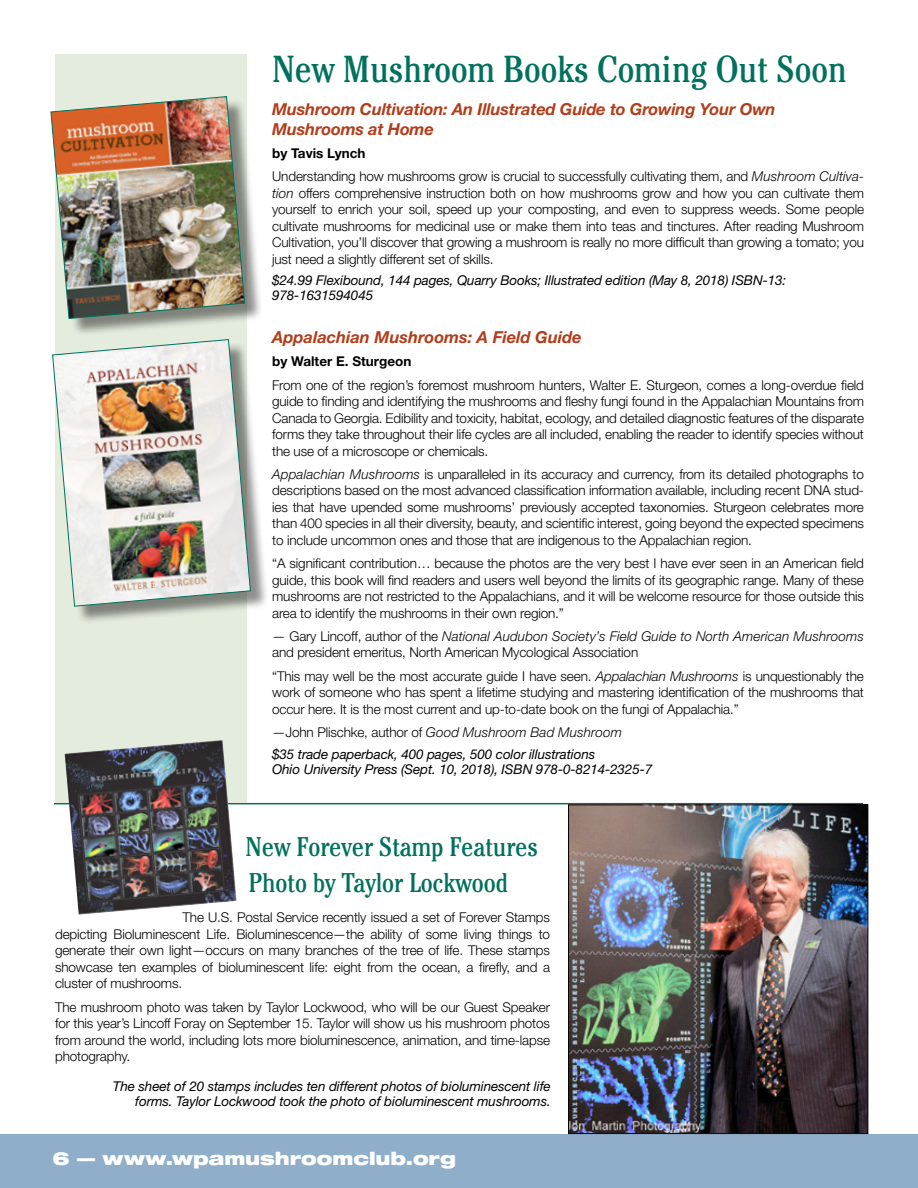
<style>
.page{position:relative;width:918px;height:1188px;background:#fff}
.page>*{position:absolute;margin:0;border:0;box-sizing:border-box;transform-origin:0 0}
.t1{font:condensed 37.5px "Cheltenham Std";color:#00715c}
.t2{font:condensed 27px/36px "Cheltenham Std";color:#00715c}
.t3{font:900 expanded 18px "Helvetica Neue";color:#fff}
.t4{font:italic 700 16.5px/19.5px "Helvetica Neue";letter-spacing:-.01em;color:#b23d1a}
.t5{font:300 13.5px/16.5px "Helvetica Neue";letter-spacing:-.01em;color:#000;text-align:justify}
.t6{font:italic 13.5px/15px "Helvetica Neue";letter-spacing:-.01em;color:#000}
.t7{font:700 13.5px "Helvetica Neue";color:#000}
.s1{font-weight:700}
.s2{font-style:italic}
.s3{font-weight:300;font-style:normal}
.s4{font-weight:300}
</style>
<div class="page">
<div style="left:0;top:1134px;width:918px;height:54px;background:#8eaec9"></div>
<hr style="left:54px;top:803px;width:809px;height:1px;background:#00715c">
<div style="left:55px;top:54px;width:191px;height:749px;background:#e4ecde"></div>
<div style="left:55px;top:342px;width:214px;height:283px;background:#000;opacity:.45"></div>
<img style="left:52px;top:339px;width:199px;height:268px">
<div style="left:53px;top:99px;width:210px;height:238px;background:#000;opacity:.45"></div>
<img style="left:50px;top:96px;width:195px;height:223px">
<img style="left:570px;top:806px;width:296px;height:326px">
<div style="left:568px;top:804px;width:300px;height:330px;border:1px solid #000"></div>
<img style="left:65px;top:740px;width:172px;height:175px">
<h1 class="t1" style="left:272px;top:47px;width:576px">New Mushroom Books Coming Out Soon</h1>
<p class="t4" style="left:272px;top:99px;width:505px">Mushroom Cultivation: An Illustrated Guide to Growing Your Own<br>Mushrooms at Home</p>
<p class="t5" style="left:272px;top:141px;width:593px;line-height:23.2px"><span class="s1">by Tavis Lynch<br></span>Understanding how mushrooms grow is crucial to successfully cultivating them, and <span class="s2">Mushroom Cultiva-</span></p>
<p class="t5" style="left:272px;top:184px;width:593px"><span class="s2">tion</span> offers comprehensive instruction both on how mushrooms grow and how you can cultivate them yourself to enrich your soil, speed up your composting, and even to suppress weeds. Some people cultivate mushrooms for medicinal use or make them into teas and tinctures. After reading Mushroom Cultivation, you’ll discover that growing a mushroom is really no more difficult than growing a tomato; you just need a slightly different set of skills.</p>
<p class="t6" style="left:272px;top:273px;width:516px">$24.99 Flexibound, 144 pages, Quarry Books; Illustrated edition (May 8, 2018) ISBN-13:<br>978-1631594045</p>
<p class="t4" style="left:272px;top:327px;width:311px">Appalachian Mushrooms: A Field Guide</p>
<p class="t7" style="left:272px;top:353px;width:141px">by Walter E. Sturgeon</p>
<p class="t5" style="left:272px;top:376px;width:593px">From one of the region’s foremost mushroom hunters, Walter E. Sturgeon, comes a long-overdue field guide to finding and identifying the mushrooms and fleshy fungi found in the Appalachian Mountains from Canada to Georgia. Edibility and toxicity, habitat, ecology, and detailed diagnostic features of the disparate forms they take throughout their life cycles are all included, enabling the reader to identify species without the use of a microscope or chemicals.</p>
<p class="t5" style="left:272px;top:466px;width:593px"><span class="s2">Appalachian Mushrooms</span> is unparalleled in its accuracy and currency, from its detailed photographs to descriptions based on the most advanced classification information available, including recent DNA stud&shy;ies that have upended some mushrooms’ previously accepted taxonomies. Sturgeon celebrates more than 400 species in all their diversity, beauty, and scientific interest, going beyond the expected specimens to include uncommon ones and those that are indigenous to the Appalachian region.</p>
<p class="t5" style="left:272px;top:555px;width:593px">“A significant contribution… because the photos are the very best I have ever seen in an American field guide, this book will find readers and users well beyond the limits of its geographic range. Many of these mushrooms are not restricted to the Appalachians, and it will be welcome resource for those outside this area to identify the mushrooms in their own region.”</p>
<p class="t5" style="left:272px;top:627px;width:593px">— Gary Lincoff, author of the <span class="s2">National Audubon Society’s Field Guide to North American Mushrooms </span>and president emeritus, North American Mycological Association</p>
<p class="t5" style="left:272px;top:667px;width:593px">“This may well be the most accurate guide I have seen. <span class="s2">Appalachian Mushrooms</span> is unquestionably the work of someone who has spent a lifetime studying and mastering identification of the mushrooms that occur here. It is the most current and up-to-date book on the fungi of Appalachia.”</p>
<p class="t6" style="left:272px;top:721px;width:351px;line-height:21.8px"><span class="s3">—John Plischke, author of</span> <span class="s4">Good Mushroom Bad Mushroom </span>$35 trade paperback, 400 pages, 500 color illustrations</p>
<p class="t6" style="left:272px;top:761px;width:382px">Ohio University Press (Sept. 10, 2018), ISBN 978-0-8214-2325-7</p>
<h2 class="t2" style="left:246px;top:829px;width:294px">New Forever Stamp Features<br>Photo by Taylor Lockwood</h2>
<p class="t5" style="left:55px;top:909px;width:497px;text-indent:127px">The U.S. Postal Service recently issued a set of Forever Stamps depicting Bioluminescent Life. Bioluminescence—the ability of some living things to generate their own light—occurs on many branches of the tree of life. These stamps showcase ten examples of bioluminescent life: eight from the ocean, a firefly, and a cluster of mushrooms.</p>
<p class="t5" style="left:55px;top:998px;width:497px">The mushroom photo was taken by Taylor Lockwood, who will be our Guest Speaker for this year’s Lincoff Foray on September 15. Taylor will show us his mushroom photos from around the world, including lots more bioluminescence, animation, and time-lapse photography.</p>
<p class="t6" style="left:113px;top:1078px;width:439px;text-align:right">The sheet of 20 stamps includes ten different photos of bioluminescent life forms. Taylor Lockwood took the photo of bioluminescent mushrooms.</p>
<h3 class="t3" style="left:52px;top:1147px;width:405px">6 — www.wpamushroomclub.org</h3>
</div>
